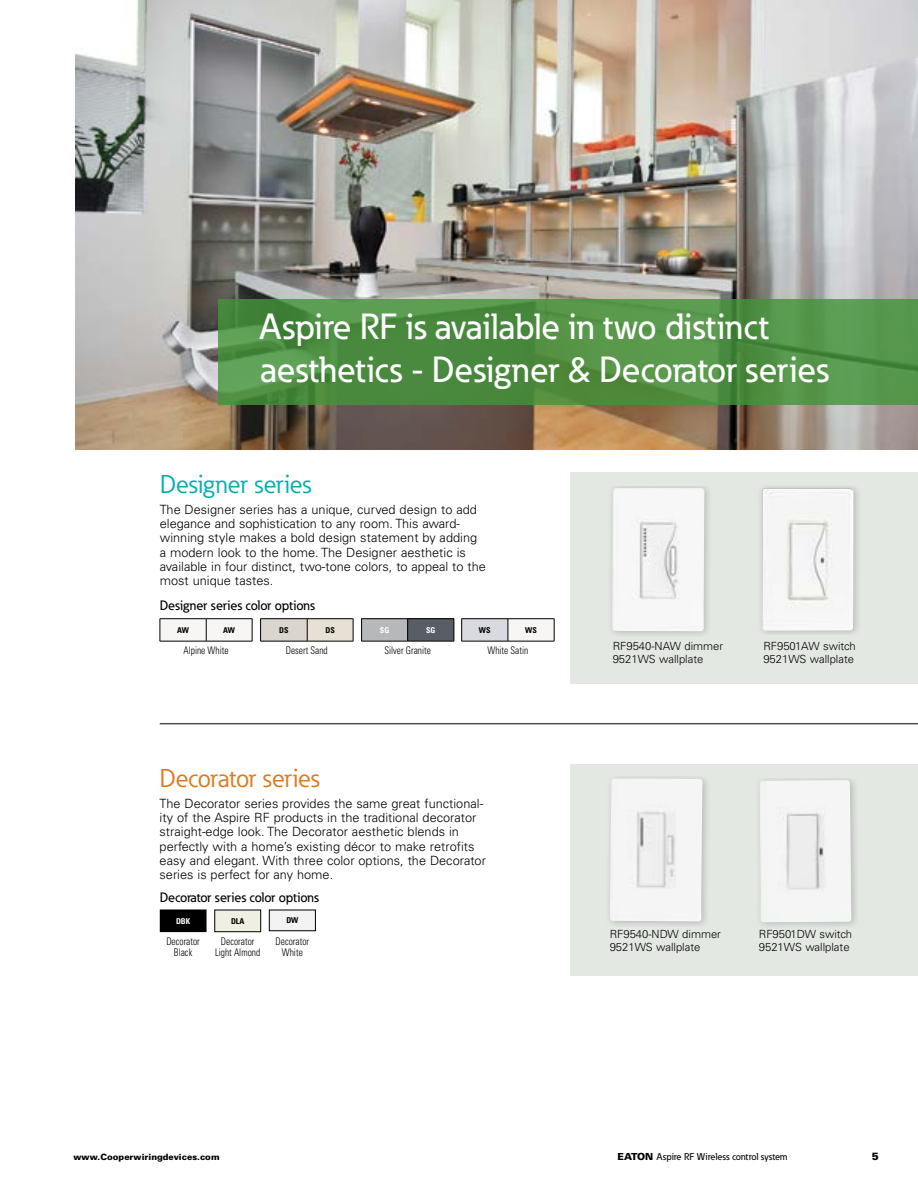
<style>
.page{position:relative;width:918px;height:1188px;background:#fff}
.page>*{position:absolute;margin:0;border:0;box-sizing:border-box;transform-origin:0 0}
.t1{font:500 36px/43.2px "Eaton";color:#fff}
.t2{font:25.5px "Eaton";letter-spacing:-.01em;color:#df7a1c}
.t3{font:25.5px "Eaton";color:#00b1b0}
.t4{font:500 13.5px "Eaton";color:#000}
.t5{font:300 12.75px/14.2px "Univers LT Std";color:#000}
.t6{font:300 11.25px/12.8px "Univers LT Std";color:#000}
.t7{font:300 condensed 10.5px/10.5px "Univers LT Std";color:#000;text-align:center;scale:.9 1}
.t8{font:900 10.5px "Univers LT Std";color:#000}
.t9{font:500 9.75px "Eaton";color:#000}
.t10{font:900 8.7px "Univers LT Std";color:#000}
.t11{font:700 condensed 8.1px "Univers LT Std";color:#000}
.t12{font:700 condensed 8.1px "Univers LT Std";color:#fff}
.s1{font-family:"Univers LT Std";font-weight:900}
</style>
<div class="page">
<div style="left:571px;top:472px;width:347px;height:212px;background:#e4e8e3"></div>
<div style="left:571px;top:765px;width:347px;height:211px;background:#e4e8e3"></div>
<div style="left:608px;top:487px;width:105px;height:150px;background:#000;opacity:.2"></div>
<img style="left:612px;top:488px;width:93px;height:144px">
<hr style="left:160px;top:618px;width:46px;height:1px;background:#000">
<hr style="left:206px;top:618px;width:46px;height:1px;background:#000">
<hr style="left:160px;top:641px;width:46px;height:1px;background:#000">
<hr style="left:206px;top:641px;width:46px;height:1px;background:#000">
<hr style="left:461px;top:618px;width:47px;height:1px;background:#000">
<hr style="left:508px;top:618px;width:46px;height:1px;background:#000">
<hr style="left:461px;top:641px;width:47px;height:1px;background:#000">
<hr style="left:508px;top:641px;width:46px;height:1px;background:#000">
<hr style="left:260px;top:618px;width:47px;height:1px;background:#000">
<hr style="left:307px;top:618px;width:46px;height:1px;background:#000">
<hr style="left:260px;top:641px;width:47px;height:1px;background:#000">
<hr style="left:307px;top:641px;width:46px;height:1px;background:#000">
<hr style="left:361px;top:618px;width:47px;height:1px;background:#000">
<hr style="left:408px;top:618px;width:46px;height:1px;background:#000">
<hr style="left:361px;top:641px;width:47px;height:1px;background:#000">
<hr style="left:408px;top:641px;width:46px;height:1px;background:#000">
<svg style="left:160px;top:619px;width:395px;height:22px"></svg>
<img style="left:75px;top:0;width:843px;height:449px">
<svg style="left:218px;top:299px;width:700px;height:106px"></svg>
<div style="left:758px;top:485px;width:103px;height:149px;background:#000;opacity:.2"></div>
<img style="left:762px;top:488px;width:92px;height:143px">
<div style="left:160px;top:910px;width:46px;height:22px;background:#000"></div>
<div style="left:215px;top:910px;width:46px;height:22px;background:#f0efe3"></div>
<div style="left:215px;top:910px;width:46px;height:22px;border:1px solid #000"></div>
<div style="left:269px;top:910px;width:46px;height:21px;background:#f4f3f3"></div>
<div style="left:269px;top:910px;width:47px;height:21px;border:1px solid #000"></div>
<div style="left:605px;top:777px;width:105px;height:150px;background:#000;opacity:.2"></div>
<img style="left:610px;top:779px;width:92px;height:143px">
<div style="left:754px;top:779px;width:105px;height:149px;background:#000;opacity:.2"></div>
<img style="left:760px;top:780px;width:92px;height:142px">
<hr style="left:160px;top:724px;width:758px;height:1px;background:#000">
<h1 class="t1" style="left:260px;top:305px;width:570px">Aspire RF is available in two distinct aesthetics - Designer &amp; Decorator series</h1>
<h2 class="t3" style="left:160px;top:468px;width:153px">Designer series</h2>
<p class="t5" style="left:160px;top:502px;width:328px">The Designer series has a unique, curved design to add elegance and sophistication to any room. This award&shy;winning style makes a bold design statement by adding a modern look to the home. The Designer aesthetic is available in four distinct, two-tone colors, to appeal to the most unique tastes.</p>
<p class="t4" style="left:160px;top:597px;width:157px">Designer series color options</p>
<p class="t11" style="left:177px;top:625px;width:13px">AW</p>
<p class="t11" style="left:223px;top:625px;width:13px">AW</p>
<p class="t11" style="left:279px;top:625px;width:11px">DS</p>
<p class="t11" style="left:325px;top:625px;width:11px">DS</p>
<p class="t12" style="left:380px;top:625px;width:11px">SG</p>
<p class="t12" style="left:426px;top:625px;width:11px">SG</p>
<p class="t11" style="left:479px;top:625px;width:13px">WS</p>
<p class="t11" style="left:525px;top:625px;width:13px">WS</p>
<p class="t7" style="left:183px;top:645px;width:52px">Alpine White</p>
<p class="t7" style="left:286px;top:645px;width:48px">Desert Sand</p>
<p class="t7" style="left:384px;top:645px;width:53px">Silver Granite</p>
<p class="t7" style="left:487px;top:645px;width:47px">White Satin</p>
<h2 class="t2" style="left:160px;top:762px;width:162px">Decorator series</h2>
<p class="t5" style="left:160px;top:796px;width:328px">The Decorator series provides the same great functional&shy;ity of the Aspire RF products in the traditional decorator straight-edge look. The Decorator aesthetic blends in perfectly with a home’s existing décor to make retrofits easy and elegant. With three color options, the Decorator series is perfect for any home.</p>
<p class="t4" style="left:160px;top:889px;width:161px">Decorator series color options</p>
<p class="t12" style="left:176px;top:916px;width:16px">DBK</p>
<p class="t11" style="left:231px;top:916px;width:15px">DLA</p>
<p class="t11" style="left:286px;top:915px;width:14px">DW</p>
<p class="t7" style="left:166px;top:936px;width:39px">Decorator<br>Black</p>
<p class="t7" style="left:215px;top:936px;width:52px">Decorator<br>Light Almond</p>
<p class="t7" style="left:276px;top:936px;width:39px">Decorator<br>White</p>
<p class="t6" style="left:613px;top:640px;width:112px">RF9540-NAW dimmer<br>9521WS wallplate</p>
<p class="t6" style="left:763px;top:640px;width:94px">RF9501AW switch<br>9521WS wallplate</p>
<p class="t6" style="left:610px;top:928px;width:113px">RF9540-NDW dimmer<br>9521WS wallplate</p>
<p class="t6" style="left:759px;top:928px;width:95px">RF9501DW switch<br>9521WS wallplate</p>
<p class="t10" style="left:73px;top:1152px;width:148px">www.Cooperwiringdevices.com</p>
<p class="t9" style="left:618px;top:1151px;width:171px"><span class="s1">EATON</span> Aspire RF Wireless control system</p>
<p class="t8" style="left:872px;top:1150px;width:9px">5</p>
</div>
